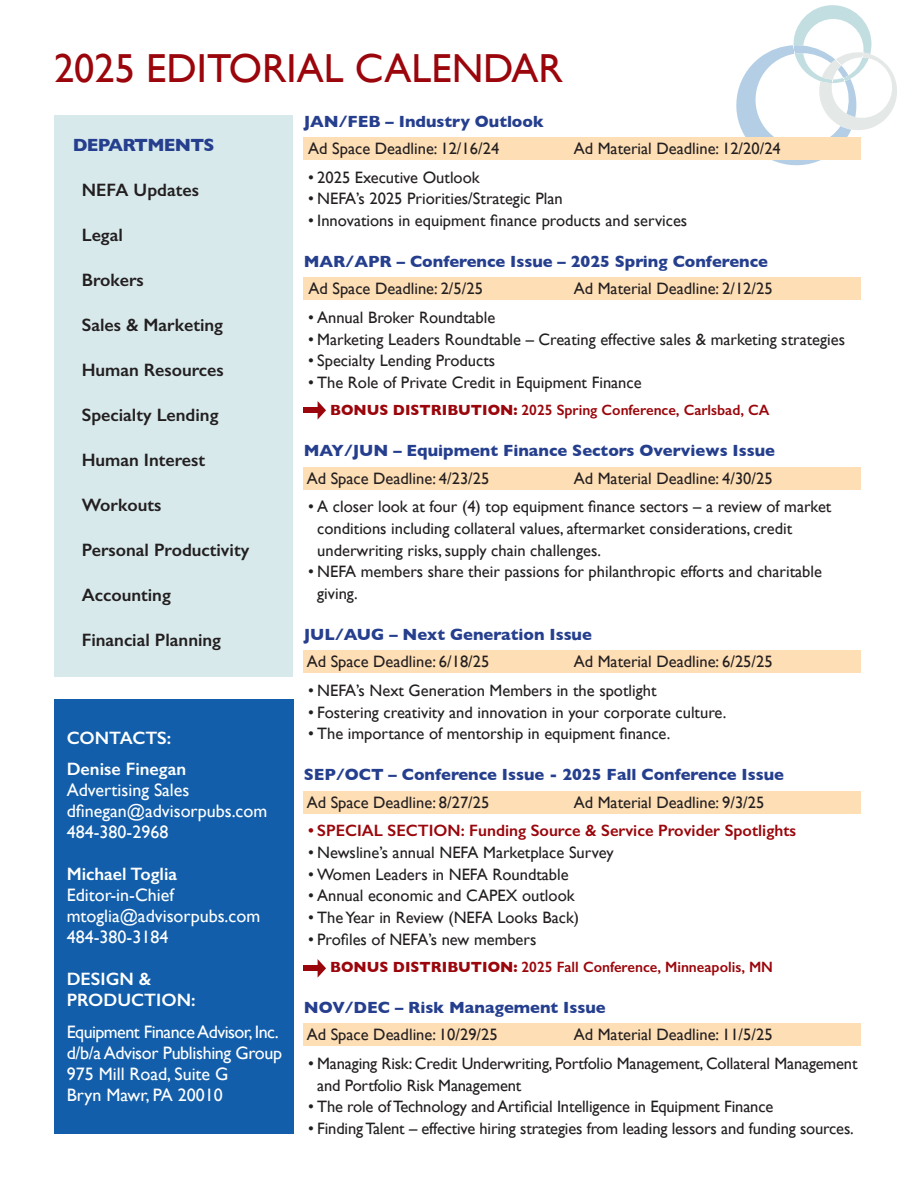
<style>
.page{position:relative;width:918px;height:1188px;background:#fff}
.page>*{position:absolute;margin:0;border:0;box-sizing:border-box;transform-origin:0 0}
.t1{font:40.5px "Gill Sans";color:#9a060b}
.t2{font:600 18px "Gill Sans";color:#231f20}
.t3{font:18px "Gill Sans";color:#fff}
.t4{font:600 18px/21px "Gill Sans";color:#fff}
.t5{font:18px "Gill Sans";letter-spacing:-.03em;color:#fff}
.t6{font:18px "Gill Sans";letter-spacing:-.02em;color:#fff}
.t7{font:700 18px "Gill Sans";letter-spacing:-.04em;color:#253f8e}
.t8{font:16.5px/21.8px "Gill Sans";color:#231f20}
.t9{font:700 16.5px "Gill Sans";color:#253f8e}
.t10{font:600 16.5px "Gill Sans";color:#9a060b}
.t11{font:600 15px "Gill Sans";color:#9a060b}
.s1{font-weight:700}
</style>
<div class="page">
<svg style="left:736px;top:5px;width:161px;height:161px"></svg>
<div style="left:303px;top:1023px;width:558px;height:22px;background:#fedeb5"></div>
<div style="left:303px;top:792px;width:558px;height:22px;background:#fedeb5"></div>
<div style="left:303px;top:650px;width:558px;height:22px;background:#fedeb5"></div>
<div style="left:303px;top:467px;width:558px;height:23px;background:#fedeb5"></div>
<div style="left:303px;top:278px;width:558px;height:22px;background:#fedeb5"></div>
<div style="left:303px;top:137px;width:558px;height:23px;background:#fedeb5"></div>
<div style="left:54px;top:116px;width:238px;height:561px;background:#d7e9eb"></div>
<div style="left:54px;top:700px;width:239px;height:434px;background:#125eaa"></div>
<div style="left:304px;top:407px;width:14px;height:6px;background:#9a060b"></div>
<svg style="left:318px;top:401px;width:8px;height:18px"></svg>
<div style="left:304px;top:965px;width:14px;height:6px;background:#9a060b"></div>
<svg style="left:318px;top:959px;width:8px;height:18px"></svg>
<p class="t1" style="left:54px;top:44px;width:510px">2025 EDITORIAL CALENDAR</p>
<p class="t7" style="left:73px;top:131px;width:143px">DEPARTMENTS</p>
<p class="t2" style="left:82px;top:179px;width:119px">NEFA Updates</p>
<p class="t2" style="left:82px;top:224px;width:43px">Legal</p>
<p class="t2" style="left:82px;top:269px;width:64px">Brokers</p>
<p class="t2" style="left:82px;top:314px;width:143px">Sales &amp; Marketing</p>
<p class="t2" style="left:82px;top:359px;width:144px">Human Resources</p>
<p class="t2" style="left:82px;top:404px;width:138px">Specialty Lending</p>
<p class="t2" style="left:82px;top:449px;width:125px">Human Interest</p>
<p class="t2" style="left:82px;top:494px;width:81px">Workouts</p>
<p class="t2" style="left:82px;top:539px;width:169px">Personal Productivity</p>
<p class="t2" style="left:82px;top:584px;width:91px">Accounting</p>
<p class="t2" style="left:82px;top:629px;width:141px">Financial Planning</p>
<p class="t4" style="left:67px;top:727px;width:106px">CONTACTS:</p>
<p class="t4" style="left:67px;top:759px;width:121px">Denise Finegan</p>
<p class="t3" style="left:67px;top:780px;width:124px">Advertising Sales</p>
<p class="t3" style="left:67px;top:801px;width:202px">dfinegan@advisorpubs.com</p>
<p class="t3" style="left:67px;top:822px;width:103px">484-380-2968</p>
<p class="t4" style="left:67px;top:864px;width:112px">Michael Toglia</p>
<p class="t3" style="left:67px;top:885px;width:109px">Editor-in-Chief</p>
<p class="t3" style="left:67px;top:906px;width:195px">mtoglia@advisorpubs.com</p>
<p class="t3" style="left:67px;top:927px;width:103px">484-380-3184</p>
<p class="t4" style="left:67px;top:969px;width:130px">DESIGN &amp;<br>PRODUCTION:</p>
<p class="t5" style="left:67px;top:1021px;width:214px">Equipment Finance Advisor, Inc.</p>
<p class="t6" style="left:67px;top:1042px;width:217px">d/b/a Advisor Publishing Group</p>
<p class="t3" style="left:67px;top:1063px;width:163px">975 Mill Road, Suite G</p>
<p class="t3" style="left:67px;top:1084px;width:157px">Bryn Mawr, PA 20010</p>
<p class="t9" style="left:304px;top:108px;width:242px">JAN/FEB – Industry Outlook</p>
<p class="t8" style="left:308px;top:137px;width:193px">Ad Space Deadline: 12/16/24</p>
<p class="t8" style="left:574px;top:137px;width:209px">Ad Material Deadline: 12/20/24</p>
<p class="t8" style="left:308px;top:166px;width:173px">• 2025 Executive Outlook</p>
<p class="t8" style="left:308px;top:188px;width:256px">• NEFA’s 2025 Priorities/Strategic Plan</p>
<p class="t8" style="left:308px;top:209px;width:381px">• Innovations in equipment finance products and services</p>
<p class="t9" style="left:304px;top:248px;width:466px">MAR/APR – Conference Issue – 2025 Spring Conference</p>
<p class="t8" style="left:308px;top:278px;width:176px">Ad Space Deadline: 2/5/25</p>
<p class="t8" style="left:574px;top:278px;width:200px">Ad Material Deadline: 2/12/25</p>
<p class="t8" style="left:308px;top:306px;width:189px">• Annual Broker Roundtable</p>
<p class="t8" style="left:308px;top:328px;width:538px">• Marketing Leaders Roundtable – Creating effective sales &amp; marketing strategies</p>
<p class="t8" style="left:308px;top:350px;width:189px">• Specialty Lending Products</p>
<p class="t8" style="left:308px;top:371px;width:335px">• The Role of Private Credit in Equipment Finance</p>
<p class="t11" style="left:330px;top:401px;width:441px"><span class="s1">BONUS DISTRIBUTION:</span> 2025 Spring Conference, Carlsbad, CA</p>
<p class="t9" style="left:304px;top:438px;width:473px">MAY/JUN – Equipment Finance Sectors Overviews Issue</p>
<p class="t8" style="left:307px;top:467px;width:184px">Ad Space Deadline: 4/23/25</p>
<p class="t8" style="left:574px;top:467px;width:200px">Ad Material Deadline: 4/30/25</p>
<p class="t8" style="left:317px;top:496px;width:516px;text-indent:-9px">• A closer look at four (4) top equipment finance sectors – a review of market conditions including collateral values, aftermarket considerations, credit underwriting risks, supply chain challenges.</p>
<p class="t8" style="left:317px;top:561px;width:506px;text-indent:-9px">• NEFA members share their passions for philanthropic efforts and charitable giving.</p>
<p class="t9" style="left:304px;top:621px;width:290px">JUL/AUG – Next Generation Issue</p>
<p class="t8" style="left:307px;top:651px;width:184px">Ad Space Deadline: 6/18/25</p>
<p class="t8" style="left:574px;top:651px;width:200px">Ad Material Deadline: 6/25/25</p>
<p class="t8" style="left:308px;top:679px;width:350px">• NEFA’s Next Generation Members in the spotlight</p>
<p class="t8" style="left:308px;top:701px;width:420px">• Fostering creativity and innovation in your corporate culture.</p>
<p class="t8" style="left:308px;top:723px;width:364px">• The importance of mentorship in equipment finance.</p>
<p class="t9" style="left:304px;top:762px;width:482px">SEP/OCT – Conference Issue - 2025 Fall Conference Issue</p>
<p class="t8" style="left:307px;top:791px;width:184px">Ad Space Deadline: 8/27/25</p>
<p class="t8" style="left:574px;top:791px;width:192px">Ad Material Deadline: 9/3/25</p>
<p class="t10" style="left:308px;top:821px;width:489px">• SPECIAL SECTION: Funding Source &amp; Service Provider Spotlights</p>
<p class="t8" style="left:308px;top:841px;width:307px">• Newsline’s annual NEFA Marketplace Survey</p>
<p class="t8" style="left:308px;top:863px;width:262px">• Women Leaders in NEFA Roundtable</p>
<p class="t8" style="left:308px;top:885px;width:268px">• Annual economic and CAPEX outlook</p>
<p class="t8" style="left:308px;top:906px;width:273px">• The Year in Review (NEFA Looks Back)</p>
<p class="t8" style="left:308px;top:928px;width:230px">• Profiles of NEFA’s new members</p>
<p class="t11" style="left:330px;top:958px;width:444px"><span class="s1">BONUS DISTRIBUTION:</span> 2025 Fall Conference, Minneapolis, MN</p>
<p class="t9" style="left:304px;top:994px;width:303px">NOV/DEC – Risk Management Issue</p>
<p class="t8" style="left:307px;top:1024px;width:193px">Ad Space Deadline: 10/29/25</p>
<p class="t8" style="left:574px;top:1024px;width:200px">Ad Material Deadline: 11/5/25</p>
<p class="t8" style="left:317px;top:1052px;width:542px;text-indent:-9px">• Managing Risk: Credit Underwriting, Portfolio Management, Collateral Management and Portfolio Risk Management</p>
<p class="t8" style="left:308px;top:1096px;width:467px">• The role of Technology and Artificial Intelligence in Equipment Finance</p>
<p class="t8" style="left:308px;top:1117px;width:547px">• Finding Talent – effective hiring strategies from leading lessors and funding sources.</p>
</div>
